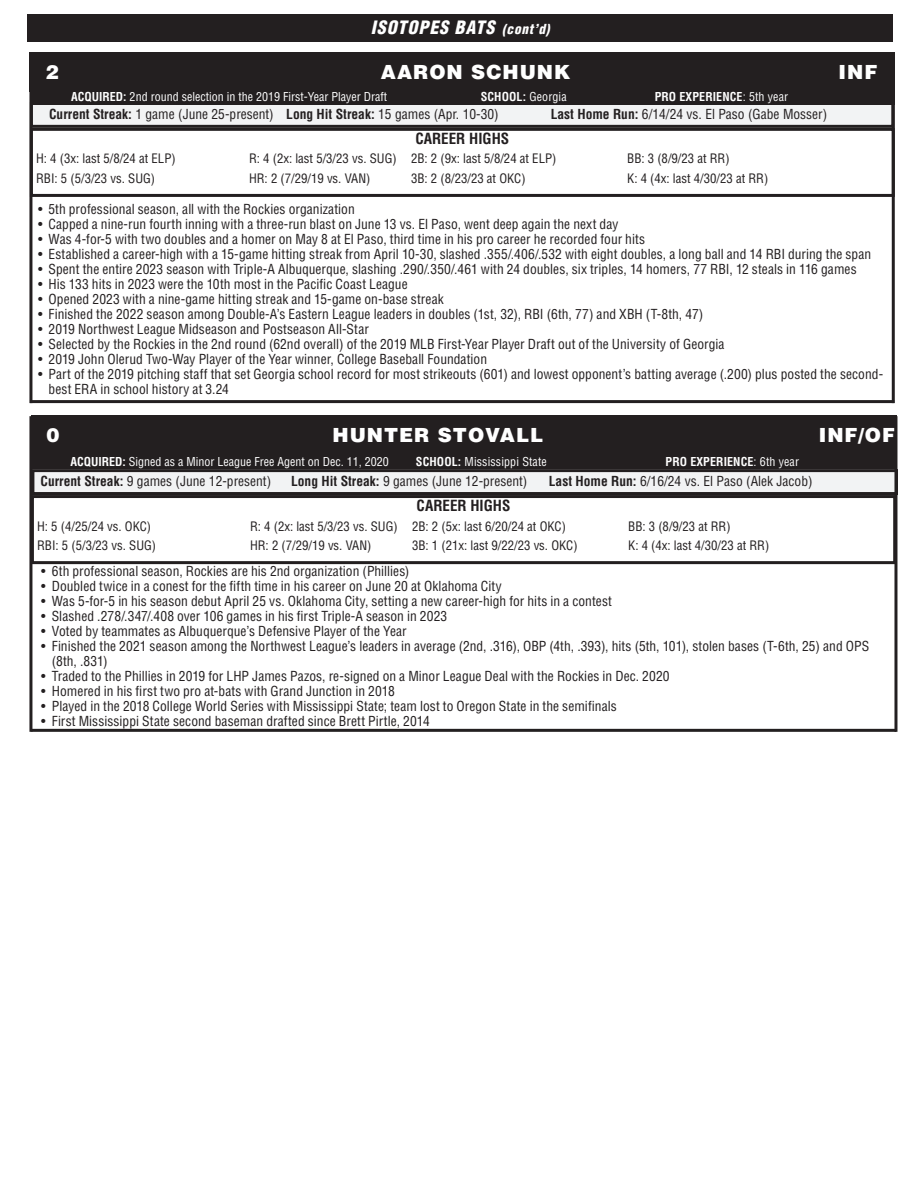
<style>
.page{position:relative;width:923px;height:1193px;background:#fff}
.page>*{position:absolute;margin:0;border:0;box-sizing:border-box;transform-origin:0 0}
.t1{font:900 19.5px "Helvetica LT Std";letter-spacing:.05em;color:#fff}
.t2{font:italic 900 condensed 18px "Helvetica LT Std";letter-spacing:.05em;color:#fff}
.t3{font:700 condensed 15px "Helvetica LT Std";color:#231f20}
.t4{font:condensed 13.5px/15px "Helvetica LT Std";letter-spacing:.005em;color:#231f20}
.t5{font:condensed 12.75px "Helvetica LT Std";color:#231f20}
.t6{font:condensed 12px "Helvetica LT Std";color:#fff}
.t7{font:700 condensed 12px "Helvetica LT Std";letter-spacing:.01em;color:#fff}
.s1{font-size:13.5px}
.s2{font-weight:700}
.s3{font-weight:400}
</style>
<div class="page">
<div style="left:27px;top:14px;width:866px;height:27px;background:#231f20"></div>
<div style="left:29px;top:52px;width:866px;height:39px;background:#231f20"></div>
<div style="left:31px;top:103px;width:861px;height:23px;background:#f2f3f4"></div>
<div style="left:30px;top:102px;width:864px;height:26px;border:3px solid #231f20"></div>
<hr style="left:891px;top:59px;width:3px;height:344px;background:#231f20">
<div style="left:32px;top:90px;width:862px;height:14px;background:#231f20"></div>
<hr style="left:29px;top:65px;width:3px;height:338px;background:#231f20">
<hr style="left:30px;top:400px;width:864px;height:3px;background:#231f20">
<div style="left:30px;top:128px;width:864px;height:69px;border:3px solid #231f20"></div>
<div style="left:31px;top:415px;width:866px;height:39px;background:#231f20"></div>
<div style="left:33px;top:470px;width:863px;height:23px;background:#f2f3f4"></div>
<div style="left:31px;top:469px;width:867px;height:26px;border:3px solid #231f20"></div>
<div style="left:31px;top:454px;width:866px;height:15px;background:#231f20"></div>
<hr style="left:29px;top:416px;width:3px;height:316px;background:#231f20">
<hr style="left:894px;top:416px;width:3px;height:316px;background:#231f20">
<hr style="left:31px;top:729px;width:865px;height:3px;background:#231f20">
<div style="left:31px;top:495px;width:865px;height:69px;border:3px solid #231f20"></div>
<p class="t2" style="left:371px;top:16px;width:180px">ISOTOPES BATS <span class="s1">(cont’d)</span></p>
<p class="t1" style="left:46px;top:59px;width:15px">2</p>
<p class="t1" style="left:381px;top:59px;width:191px">AARON SCHUNK</p>
<p class="t1" style="left:838px;top:59px;width:40px">INF</p>
<p class="t6" style="left:71px;top:89px;width:317px"><span class="s2">ACQUIRED:</span> 2nd round selection in the 2019 First-Year Player Draft</p>
<p class="t7" style="left:480px;top:89px;width:88px">SCHOOL: <span class="s3">Georgia</span></p>
<p class="t7" style="left:654px;top:89px;width:135px">PRO EXPERIENCE<span class="s3">: 5th year</span></p>
<p class="t3" style="left:415px;top:129px;width:95px">CAREER HIGHS</p>
<p class="t5" style="left:36px;top:151px;width:141px">H: 4 (3x: last 5/8/24 at ELP)</p>
<p class="t5" style="left:249px;top:151px;width:309px">R: 4 (2x: last 5/3/23 vs. SUG) 2B: 2 (9x: last 5/8/24 at ELP)</p>
<p class="t5" style="left:627px;top:151px;width:104px">BB: 3 (8/9/23 at RR)</p>
<p class="t5" style="left:36px;top:170px;width:120px">RBI: 5 (5/3/23 vs. SUG)</p>
<p class="t5" style="left:249px;top:170px;width:123px">HR: 2 (7/29/19 vs. VAN)</p>
<p class="t5" style="left:411px;top:170px;width:116px">3B: 2 (8/23/23 at OKC)</p>
<p class="t5" style="left:627px;top:170px;width:142px">K: 4 (4x: last 4/30/23 at RR)</p>
<p class="t4" style="left:49px;top:106px;width:451px"><span class="s2">Current Streak:</span> 1 game (June 25-present) <span class="s2">Long Hit Streak:</span> 15 games (Apr. 10-30)</p>
<p class="t4" style="left:550px;top:106px;width:278px"><span class="s2">Last Home Run:</span> 6/14/24 vs. El Paso (Gabe Mosser)</p>
<p class="t4" style="left:38px;top:201px;width:318px">• 5th professional season, all with the Rockies organization</p>
<p class="t4" style="left:38px;top:216px;width:582px">• Capped a nine-run fourth inning with a three-run blast on June 13 vs. El Paso, went deep again the next day</p>
<p class="t4" style="left:38px;top:231px;width:608px">• Was 4-for-5 with two doubles and a homer on May 8 at El Paso, third time in his pro career he recorded four hits</p>
<p class="t4" style="left:38px;top:246px;width:834px">• Established a career-high with a 15-game hitting streak from April 10-30, slashed .355/.406/.532 with eight doubles, a long ball and 14 RBI during the span</p>
<p class="t4" style="left:38px;top:261px;width:820px">• Spent the entire 2023 season with Triple-A Albuquerque, slashing .290/.350/.461 with 24 doubles, six triples, 14 homers, 77 RBI, 12 steals in 116 games</p>
<p class="t4" style="left:38px;top:276px;width:371px">• His 133 hits in 2023 were the 10th most in the Pacific Coast League</p>
<p class="t4" style="left:38px;top:291px;width:407px">• Opened 2023 with a nine-game hitting streak and 15-game on-base streak</p>
<p class="t4" style="left:38px;top:306px;width:667px">• Finished the 2022 season among Double-A’s Eastern League leaders in doubles (1st, 32), RBI (6th, 77) and XBH (T-8th, 47)</p>
<p class="t4" style="left:38px;top:321px;width:332px">• 2019 Northwest League Midseason and Postseason All-Star</p>
<p class="t4" style="left:38px;top:336px;width:688px">• Selected by the Rockies in the 2nd round (62nd overall) of the 2019 MLB First-Year Player Draft out of the University of Georgia</p>
<p class="t4" style="left:38px;top:351px;width:450px">• 2019 John Olerud Two-Way Player of the Year winner, College Baseball Foundation</p>
<p class="t4" style="left:49px;top:366px;width:836px;text-indent:-11px">• Part of the 2019 pitching staff that set Georgia school record for most strikeouts (601) and lowest opponent’s batting average (.200) plus posted the second&shy;best ERA in school history at 3.24</p>
<p class="t1" style="left:47px;top:422px;width:15px">0</p>
<p class="t1" style="left:332px;top:422px;width:212px">HUNTER STOVALL</p>
<p class="t1" style="left:818px;top:422px;width:78px">INF/OF</p>
<p class="t6" style="left:70px;top:454px;width:320px"><span class="s2">ACQUIRED:</span> Signed as a Minor League Free Agent on Dec. 11, 2020</p>
<p class="t6" style="left:416px;top:454px;width:132px"><span class="s2">SCHOOL:</span> Mississippi State</p>
<p class="t7" style="left:665px;top:454px;width:135px">PRO EXPERIENCE<span class="s3">: 6th year</span></p>
<p class="t3" style="left:416px;top:496px;width:95px">CAREER HIGHS</p>
<p class="t5" style="left:37px;top:518px;width:116px">H: 5 (4/25/24 vs. OKC)</p>
<p class="t5" style="left:250px;top:518px;width:317px">R: 4 (2x: last 5/3/23 vs. SUG) 2B: 2 (5x: last 6/20/24 at OKC)</p>
<p class="t5" style="left:628px;top:518px;width:104px">BB: 3 (8/9/23 at RR)</p>
<p class="t5" style="left:37px;top:537px;width:120px">RBI: 5 (5/3/23 vs. SUG)</p>
<p class="t5" style="left:250px;top:537px;width:123px">HR: 2 (7/29/19 vs. VAN)</p>
<p class="t5" style="left:412px;top:537px;width:167px">3B: 1 (21x: last 9/22/23 vs. OKC)</p>
<p class="t5" style="left:628px;top:537px;width:142px">K: 4 (4x: last 4/30/23 at RR)</p>
<p class="t4" style="left:40px;top:473px;width:232px"><span class="s2">Current Streak:</span> 9 games (June 12-present)</p>
<p class="t4" style="left:291px;top:473px;width:238px"><span class="s2">Long Hit Streak:</span> 9 games (June 12-present)</p>
<p class="t4" style="left:549px;top:473px;width:265px"><span class="s2">Last Home Run:</span> 6/16/24 vs. El Paso (Alek Jacob)</p>
<p class="t4" style="left:41px;top:563px;width:369px">• 6th professional season, Rockies are his 2nd organization (Phillies)</p>
<p class="t4" style="left:41px;top:578px;width:462px">• Doubled twice in a conest for the fifth time in his career on June 20 at Oklahoma City</p>
<p class="t4" style="left:41px;top:593px;width:572px">• Was 5-for-5 in his season debut April 25 vs. Oklahoma City, setting a new career-high for hits in a contest</p>
<p class="t4" style="left:41px;top:608px;width:407px">• Slashed .278/.347/.408 over 106 games in his first Triple-A season in 2023</p>
<p class="t4" style="left:41px;top:623px;width:367px">• Voted by teammates as Albuquerque’s Defensive Player of the Year</p>
<p class="t4" style="left:52px;top:638px;width:819px;text-indent:-10px">• Finished the 2021 season among the Northwest League’s leaders in average (2nd, .316), OBP (4th, .393), hits (5th, 101), stolen bases (T-6th, 25) and OPS (8th, .831)</p>
<p class="t4" style="left:41px;top:668px;width:630px">• Traded to the Phillies in 2019 for LHP James Pazos, re-signed on a Minor League Deal with the Rockies in Dec. 2020</p>
<p class="t4" style="left:41px;top:683px;width:355px">• Homered in his first two pro at-bats with Grand Junction in 2018</p>
<p class="t4" style="left:41px;top:698px;width:577px">• Played in the 2018 College World Series with Mississippi State; team lost to Oregon State in the semifinals</p>
<p class="t4" style="left:41px;top:713px;width:390px">• First Mississippi State second baseman drafted since Brett Pirtle, 2014</p>
</div>
